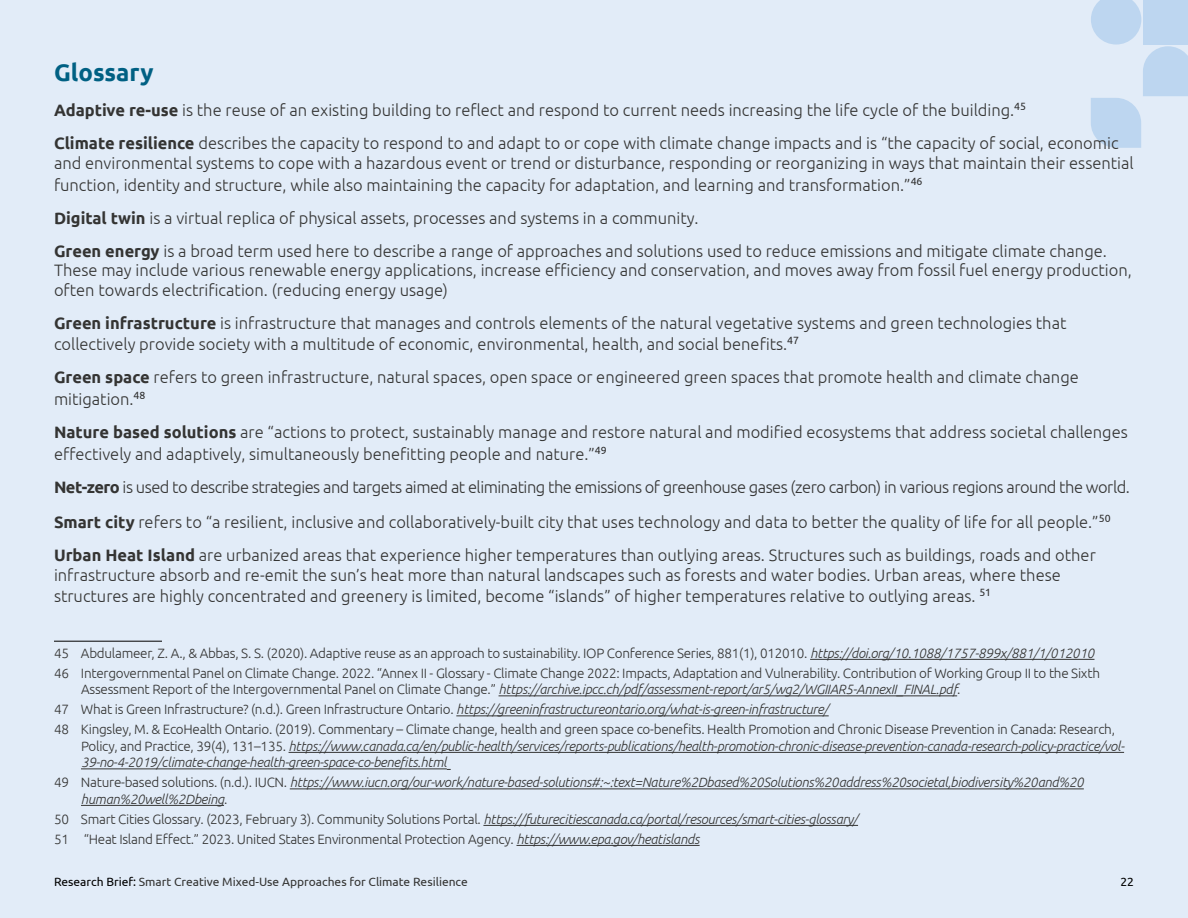
<style>
.page{position:relative;width:1188px;height:918px;background:#e2ecf8}
.page>*{position:absolute;margin:0;border:0;box-sizing:border-box;transform-origin:0 0}
.Head_Level_2{font:700 24px "Ubuntu";color:#006083}
.Glossary_Body_Copy_1{font:300 16.5px/19.5px "Ubuntu";color:#343433}
.Glossary_Body_Copy_1-2{font:300 16.5px "Ubuntu";letter-spacing:-.03em;color:#343433}
.Footnote{font:italic 300 13.5px/16.5px "Ubuntu";letter-spacing:-.02em;color:#343433}
.Footnote-2{font:300 13.5px/16.5px "Ubuntu";letter-spacing:-.02em;color:#343433}
.Page_Numbers{font:12px "Ubuntu";color:#343433}
.Page_Numbers-2{font:12px "Ubuntu";color:#000}
.s1{font-weight:700}
.s2{font-style:italic}
.s3{font-style:normal}
.s4{color:#000}
</style>
<div class="page">
<svg style="left:1091px;top:0;width:97px;height:148px"></svg>
<hr style="left:54px;top:641px;width:108px;height:1px;background:#000">
<hr style="left:810px;top:659px;width:284px;height:1px;background:#343433">
<hr style="left:499px;top:696px;width:458px;height:1px;background:#343433">
<hr style="left:456px;top:716px;width:373px;height:1px;background:#343433">
<hr style="left:289px;top:752px;width:835px;height:1px;background:#343433">
<hr style="left:81px;top:769px;width:366px;height:1px;background:#343433">
<hr style="left:290px;top:789px;width:794px;height:1px;background:#343433">
<hr style="left:81px;top:805px;width:143px;height:1px;background:#343433">
<hr style="left:483px;top:825px;width:375px;height:1px;background:#343433">
<hr style="left:516px;top:845px;width:184px;height:1px;background:#343433">
<p class="Head_Level_2" style="left:54px;top:58px;width:101px">Glossary</p>
<p class="Glossary_Body_Copy_1" style="left:54px;top:100px;width:974px"><span class="s1">Adaptive re-use</span> is the reuse of an existing building to reflect and respond to current needs increasing the life cycle of the building.<sup>45</sup></p>
<p class="Glossary_Body_Copy_1" style="left:54px;top:133px;width:1081px"><span class="s1">Climate resilience</span> describes the capacity to respond to and adapt to or cope with climate change impacts and is “the capacity of social, economic and environmental systems to cope with a hazardous event or trend or disturbance, responding or reorganizing in ways that maintain their essential</p>
<p class="Glossary_Body_Copy_1" style="left:54px;top:174px;width:870px">function, identity and structure, while also maintaining the capacity for adaptation, and learning and transformation.”<sup>46</sup></p>
<p class="Glossary_Body_Copy_1" style="left:54px;top:207px;width:646px"><span class="s1">Digital twin</span> is a virtual replica of physical assets, processes and systems in a community.</p>
<p class="Glossary_Body_Copy_1" style="left:54px;top:240px;width:1079px"><span class="s1">Green energy</span> is a broad term used here to describe a range of approaches and solutions used to reduce emissions and mitigate climate change.<br>These may include various renewable energy applications, increase efficiency and conservation, and moves away from fossil fuel energy production, often towards electrification. (reducing energy usage)</p>
<p class="Glossary_Body_Copy_1" style="left:54px;top:311px;width:1014px;line-height:21.8px"><span class="s1">Green infrastructure</span> is infrastructure that manages and controls elements of the natural vegetative systems and green technologies that collectively provide society with a multitude of economic, environmental, health, and social benefits.<sup>47</sup></p>
<p class="Glossary_Body_Copy_1" style="left:54px;top:366px;width:1026px;line-height:21.8px"><span class="s1">Green space</span> refers to green infrastructure, natural spaces, open space or engineered green spaces that promote health and climate change mitigation.<sup>48</sup></p>
<p class="Glossary_Body_Copy_1" style="left:54px;top:421px;width:1075px;line-height:21.8px"><span class="s1">Nature based solutions</span> are “actions to protect, sustainably manage and restore natural and modified ecosystems that address societal challenges effectively and adaptively, simultaneously benefitting people and nature.”<sup>49</sup></p>
<p class="Glossary_Body_Copy_1-2" style="left:54px;top:477px;width:1077px"><span class="s1">Net-zero</span> is used to describe strategies and targets aimed at eliminating the emissions of greenhouse gases (zero carbon) in various regions around the world.</p>
<p class="Glossary_Body_Copy_1" style="left:54px;top:512px;width:1058px"><span class="s1">Smart city</span> refers to “a resilient, inclusive and collaboratively-built city that uses technology and data to better the quality of life for all people.”<sup>50</sup></p>
<p class="Glossary_Body_Copy_1" style="left:54px;top:545px;width:1043px"><span class="s1">Urban Heat Island</span> are urbanized areas that experience higher temperatures than outlying areas. Structures such as buildings, roads and other infrastructure absorb and re-emit the sun’s heat more than natural landscapes such as forests and water bodies. Urban areas, where these</p>
<p class="Glossary_Body_Copy_1" style="left:54px;top:586px;width:939px">structures are highly concentrated and greenery is limited, become “islands” of higher temperatures relative to outlying areas. <sup>51</sup></p>
<p class="Footnote-2" style="left:54px;top:644px;width:1042px">45 Abdulameer, Z. A., &amp; Abbas, S. S. (2020). Adaptive reuse as an approach to sustainability. IOP Conference Series, 881(1), 012010. <span class="s2">https://doi.org/10.1088/1757-899x/881/1/012010</span></p>
<p class="Footnote-2" style="left:81px;top:664px;width:1021px;text-indent:-27px">46 Intergovernmental Panel on Climate Change. 2022. “Annex II - Glossary - Climate Change 2022: Impacts, Adaptation and Vulnerability. Contribution of Working Group II to the Sixth<br>Assessment Report of the Intergovernmental Panel on Climate Change.” <span class="s2">https://archive.ipcc.ch/pdf/assessment-report/ar5/wg2/WGIIAR5-AnnexII_FINAL.pdf</span>.</p>
<p class="Footnote" style="left:54px;top:701px;width:776px"><span class="s3">47 What is Green Infrastructure? (n.d.). Green Infrastructure Ontario.</span> https://greeninfrastructureontario.org/what-is-green-infrastructure/</p>
<p class="Footnote" style="left:81px;top:721px;width:1045px;text-indent:-27px"><span class="s3">48 Kingsley, M. &amp; EcoHealth Ontario. (2019). Commentary – Climate change, health and green space co-benefits. Health Promotion and Chronic Disease Prevention in Canada: Research,<br>Policy, and Practice, 39(4), 131–135.</span> https://www.canada.ca/en/public-health/services/reports-publications/health-promotion-chronic-disease-prevention-canada-research-policy-practice/vol-<br>39-no-4-2019/climate-change-health-green-space-co-benefits.html</p>
<p class="Footnote" style="left:81px;top:774px;width:1004px;text-indent:-27px"><span class="s3">49 Nature-based solutions. (n.d.). IUCN.</span> https://www.iucn.org/our-work/nature-based-solutions#:~:text=Nature%2Dbased%20Solutions%20address%20societal,biodiversity%20and%20 human%20well%2Dbeing<span class="s3">.</span></p>
<p class="Footnote" style="left:54px;top:810px;width:806px"><span class="s3">50 Smart Cities Glossary. (2023, February 3). Community Solutions Portal.</span> https://futurecitiescanada.ca/portal/resources/smart-cities-glossary/</p>
<p class="Footnote-2" style="left:54px;top:830px;width:647px">51 “Heat Island Effect.” 2023. United States Environmental Protection Agency. <span class="s2">https://www.epa.gov/heatislands</span></p>
<p class="Page_Numbers" style="left:54px;top:874px;width:415px"><span class="s4">Research Brief:</span> Smart Creative Mixed-Use Approaches for Climate Resilience</p>
<p class="Page_Numbers-2" style="left:1120px;top:874px;width:15px">22</p>
</div>
